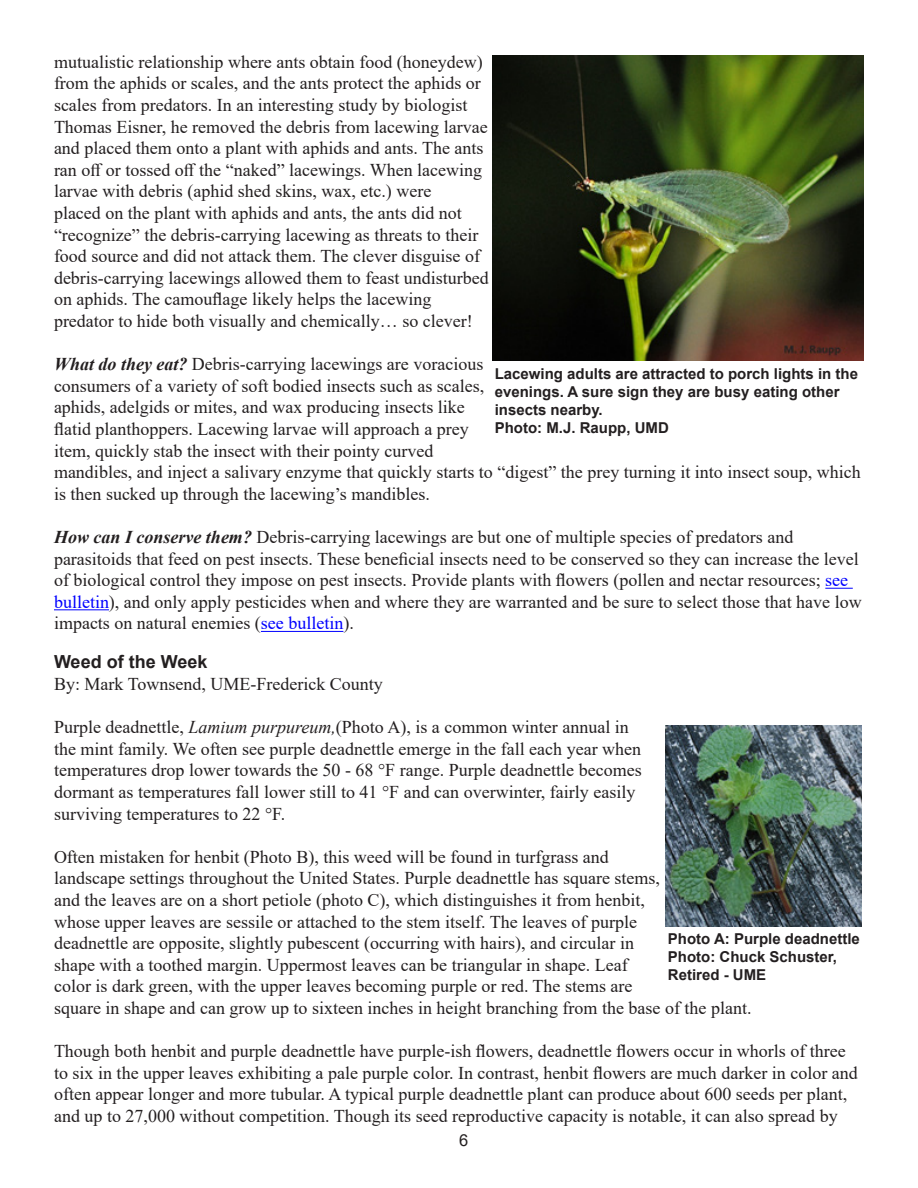
<style>
.page{position:relative;width:918px;height:1188px;background:#fff}
.page>*{position:absolute;margin:0;border:0;box-sizing:border-box;transform-origin:0 0}
.t1{font:18px/21.6px "Times New Roman";color:#231f20}
.Headline{font:700 18px "Arial";color:#231f20}
.t2{font:16.5px "Arial";color:#231f20}
.Photo_credit{font:700 15px/18px "Arial";color:#231f20}
.s1{font-weight:700;font-style:italic}
.s2{color:#00f}
.s3{font-style:italic}
</style>
<div class="page">
<img style="left:492px;top:56px;width:372px;height:305px">
<svg style="left:825px;top:588px;width:28px;height:1px"></svg>
<hr style="left:54px;top:609px;width:55px;height:1px;background:#00f">
<hr style="left:261px;top:631px;width:82px;height:1px;background:#00f">
<img style="left:665px;top:725px;width:197px;height:201px">
<p class="t1" style="left:54px;top:50px;width:436px">mutualistic relationship where ants obtain food (honeydew) from the aphids or scales, and the ants protect the aphids or scales from predators. In an interesting study by biologist Thomas Eisner, he removed the debris from lacewing larvae and placed them onto a plant with aphids and ants. The ants ran off or tossed off the “naked” lacewings. When lacewing larvae with debris (aphid shed skins, wax, etc.) were<br>placed on the plant with aphids and ants, the ants did not “recognize” the debris-carrying lacewing as threats to their food source and did not attack them. The clever disguise of debris-carrying lacewings allowed them to feast undisturbed on aphids. The camouflage likely helps the lacewing predator to hide both visually and chemically… so clever!</p>
<p class="t1" style="left:54px;top:353px;width:808px"><span class="s1">What do they eat?</span> Debris-carrying lacewings are voracious<br>consumers of a variety of soft bodied insects such as scales,<br>aphids, adelgids or mites, and wax producing insects like<br>flatid planthoppers. Lacewing larvae will approach a prey<br>item, quickly stab the insect with their pointy curved<br>mandibles, and inject a salivary enzyme that quickly starts to “digest” the prey turning it into insect soup, which is then sucked up through the lacewing’s mandibles.</p>
<p class="t1" style="left:54px;top:526px;width:809px"><span class="s1">How can I conserve them?</span> Debris-carrying lacewings are but one of multiple species of predators and parasitoids that feed on pest insects. These beneficial insects need to be conserved so they can increase the level of biological control they impose on pest insects. Provide plants with flowers (pollen and nectar resources; <span class="s2">see bulletin</span>), and only apply pesticides when and where they are warranted and be sure to select those that have low impacts on natural enemies (<span class="s2">see bulletin</span>).</p>
<p class="Photo_credit" style="left:495px;top:365px;width:365px">Lacewing adults are attracted to porch lights in the evenings. A sure sign they are busy eating other insects nearby.</p>
<p class="Photo_credit" style="left:495px;top:419px;width:176px">Photo: M.J. Raupp, UMD</p>
<p class="Headline" style="left:54px;top:649px;width:155px">Weed of the Week</p>
<p class="t1" style="left:54px;top:673px;width:330px">By: Mark Townsend, UME-Frederick County</p>
<p class="t1" style="left:54px;top:716px;width:589px">Purple deadnettle, <span class="s3">Lamium purpureum,</span>(Photo A), is a common winter annual in the mint family. We often see purple deadnettle emerge in the fall each year when temperatures drop lower towards the 50 - 68 °F range. Purple deadnettle becomes dormant as temperatures fall lower still to 41 °F and can overwinter, fairly easily surviving temperatures to 22 °F.</p>
<p class="t1" style="left:54px;top:845px;width:699px">Often mistaken for henbit (Photo B), this weed will be found in turfgrass and<br>landscape settings throughout the United States. Purple deadnettle has square stems,<br>and the leaves are on a short petiole (photo C), which distinguishes it from henbit,<br>whose upper leaves are sessile or attached to the stem itself. The leaves of purple<br>deadnettle are opposite, slightly pubescent (occurring with hairs), and circular in<br>shape with a toothed margin. Uppermost leaves can be triangular in shape. Leaf<br>color is dark green, with the upper leaves becoming purple or red. The stems are<br>square in shape and can grow up to sixteen inches in height branching from the base of the plant.</p>
<p class="t1" style="left:54px;top:1040px;width:805px">Though both henbit and purple deadnettle have purple-ish flowers, deadnettle flowers occur in whorls of three to six in the upper leaves exhibiting a pale purple color. In contrast, henbit flowers are much darker in color and often appear longer and more tubular. A typical purple deadnettle plant can produce about 600 seeds per plant, and up to 27,000 without competition. Though its seed reproductive capacity is notable, it can also spread by</p>
<p class="Photo_credit" style="left:668px;top:930px;width:193px">Photo A: Purple deadnettle</p>
<p class="Photo_credit" style="left:668px;top:948px;width:171px">Photo: Chuck Schuster,<br>Retired - UME</p>
<p class="t2" style="left:459px;top:1129px;width:11px">6</p>
</div>
